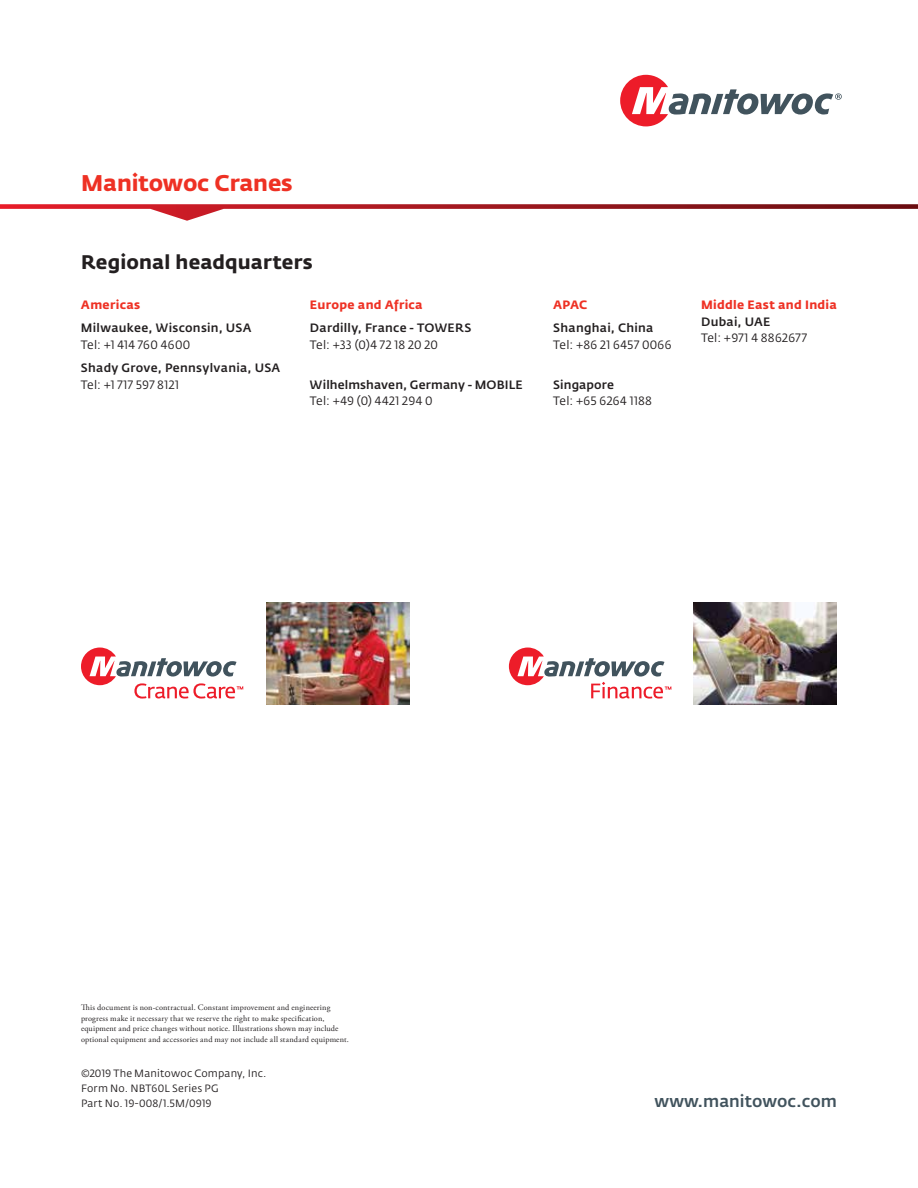
<style>
.page{position:relative;width:918px;height:1188px;background:#fff}
.page>*{position:absolute;margin:0;border:0;box-sizing:border-box;transform-origin:0 0}
.t1{font:700 22.5px "Fedra Sans Pro";letter-spacing:-.01em;color:#ee3124}
.t2{font:700 19.5px "Fedra Sans Pro";letter-spacing:.005em;color:#231f20}
.t3{font:500 16.5px "Fedra Sans Pro";color:#41535d}
.t4{font:500 12px "Fedra Sans Pro";letter-spacing:.02em;color:#231f20}
.t5{font:12px "Fedra Sans Pro";letter-spacing:.025em;color:#231f20}
.t6{font:700 12px "Fedra Sans Pro";letter-spacing:.025em;color:#ee3124}
.t7{font:10.5px/15px "Fedra Sans Pro";letter-spacing:.015em;color:#231f20}
.t8{font:8.25px/10.5px "Adobe Garamond Pro";letter-spacing:.025em;color:#231f20}
</style>
<div class="page">
<svg style="left:620px;top:75px;width:222px;height:51px"></svg>
<svg style="left:509px;top:648px;width:162px;height:51px"></svg>
<img style="left:694px;top:603px;width:143px;height:101px">
<svg style="left:81px;top:648px;width:162px;height:51px"></svg>
<img style="left:266px;top:603px;width:143px;height:101px">
<svg style="left:0;top:204px;width:918px;height:17px"></svg>
<h1 class="t1" style="left:81px;top:169px;width:213px">Manitowoc Cranes</h1>
<h2 class="t2" style="left:81px;top:250px;width:233px">Regional headquarters</h2>
<h3 class="t6" style="left:81px;top:297px;width:61px">Americas</h3>
<h3 class="t4" style="left:81px;top:321px;width:172px">Milwaukee, Wisconsin, USA</h3>
<h3 class="t5" style="left:81px;top:337px;width:111px">Tel: +1 414 760 4600</h3>
<h3 class="t4" style="left:81px;top:360px;width:201px">Shady Grove, Pennsylvania, USA</h3>
<h3 class="t5" style="left:81px;top:377px;width:100px">Tel: +1 717 597 8121</h3>
<h3 class="t6" style="left:310px;top:297px;width:114px">Europe and Africa</h3>
<h3 class="t4" style="left:310px;top:321px;width:163px">Dardilly, France - TOWERS</h3>
<h3 class="t5" style="left:310px;top:337px;width:130px">Tel: +33 (0)4 72 18 20 20</h3>
<h3 class="t4" style="left:310px;top:377px;width:214px">Wilhelmshaven, Germany - MOBILE</h3>
<h3 class="t5" style="left:310px;top:393px;width:124px">Tel: +49 (0) 4421 294 0</h3>
<h3 class="t6" style="left:553px;top:297px;width:36px">APAC</h3>
<h3 class="t4" style="left:553px;top:321px;width:102px">Shanghai, China</h3>
<h3 class="t5" style="left:553px;top:337px;width:120px">Tel: +86 21 6457 0066</h3>
<h3 class="t4" style="left:553px;top:377px;width:62px">Singapore</h3>
<h3 class="t5" style="left:553px;top:393px;width:100px">Tel: +65 6264 1188</h3>
<h3 class="t6" style="left:701px;top:297px;width:137px">Middle East and India</h3>
<h3 class="t4" style="left:701px;top:314px;width:71px">Dubai, UAE</h3>
<h3 class="t5" style="left:701px;top:330px;width:107px">Tel: +971 4 8862677</h3>
<p class="t8" style="left:81px;top:1003px;width:269px">This document is non-contractual. Constant improvement and engineering progress make it necessary that we reserve the right to make specification, equipment and price changes without notice. Illustrations shown may include optional equipment and accessories and may not include all standard equipment.</p>
<p class="t7" style="left:81px;top:1066px;width:187px">©2019 The Manitowoc Company, Inc.<br>Form No. NBT60L Series PG<br>Part No. 19-008/1.5M/0919</p>
<h3 class="t3" style="left:655px;top:1091px;width:184px">www.manitowoc.com</h3>
</div>
